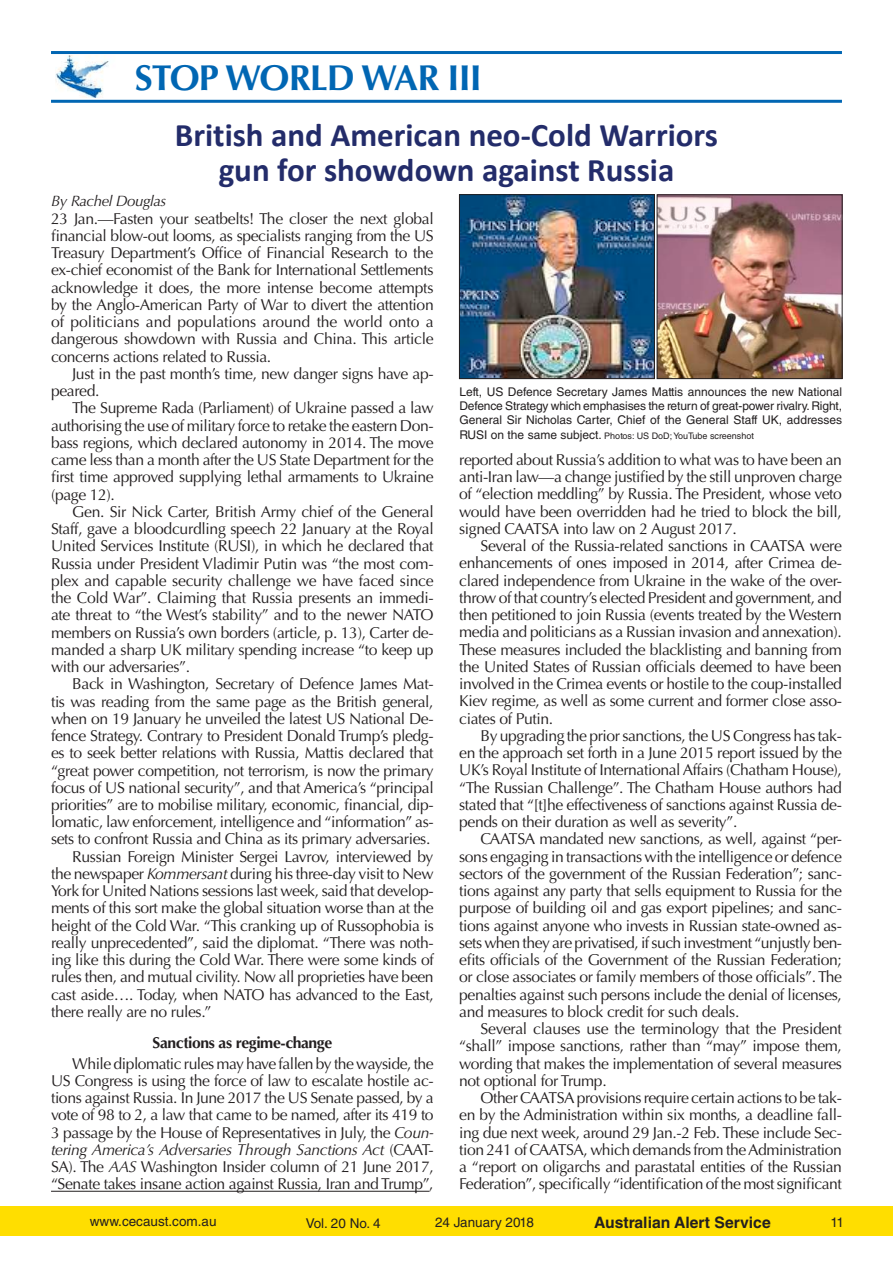
<style>
.page{position:relative;width:893px;height:1263px;background:#fff}
.page>*{position:absolute;margin:0;border:0;box-sizing:border-box;transform-origin:0 0}
.t1{font:700 36px "Optima LT Std";letter-spacing:-.025em;color:#0166b3}
.t2{font:700 33px/34.5px "Calibri";color:#232c6a;text-align:center}
.t3{font:15.75px/17.2px "Optima LT Std";letter-spacing:-.025em;color:#231f20;text-align:justify}
.t4{font:700 15.75px "Optima LT Std";letter-spacing:-.025em;color:#231f20}
.t5{font:700 15.75px "Helvetica LT Std";color:#231f20}
.t6{font:italic 15px "Optima LT Std";letter-spacing:-.025em;color:#231f20}
.t7{font:13.5px "Helvetica LT Std";color:#231f20}
.t8{font:12px/14.4px "Helvetica LT Std";color:#231f20;text-align:justify}
.t9{font:9px "Helvetica LT Std";color:#231f20}
.s1{font-style:italic}
.s2{font-size:12px}
</style>
<div class="page">
<div style="left:0;top:1206px;width:893px;height:30px;background:#ffde00"></div>
<hr style="left:51px;top:1191px;width:378px;height:1px;background:#231f20">
<hr style="left:51px;top:51px;width:791px;height:3px;background:#0166b3">
<hr style="left:51px;top:100px;width:791px;height:3px;background:#0166b3">
<img style="left:55px;top:56px;width:54px;height:42px">
<img style="left:659px;top:197px;width:181px;height:180px">
<div style="left:657px;top:195px;width:185px;height:184px;border:1px solid #231f20"></div>
<img style="left:461px;top:196px;width:192px;height:181px">
<div style="left:459px;top:194px;width:196px;height:185px;border:1px solid #231f20"></div>
<h1 class="t1" style="left:135px;top:57px;width:349px">STOP WORLD WAR III</h1>
<h2 class="t2" style="left:175px;top:118px;width:545px">British and American neo-Cold Warriors gun for showdown against Russia</h2>
<p class="t6" style="left:51px;top:192px;width:117px">By Rachel Douglas</p>
<p class="t3" style="left:51px;top:210px;width:384px">23 Jan.—Fasten your seatbelts! The closer the next global financial blow-out looms, as specialists ranging from the US Treasury Department’s Office of Financial Research to the ex-chief economist of the Bank for International Settlements acknowledge it does, the more intense become attempts by the Anglo-American Party of War to divert the attention of politicians and populations around the world onto a dangerous showdown with Russia and China. This article concerns actions related to Russia.</p>
<p class="t3" style="left:51px;top:365px;width:384px;text-indent:21px">Just in the past month’s time, new danger signs have ap&shy;peared.</p>
<p class="t3" style="left:51px;top:400px;width:384px;text-indent:21px">The Supreme Rada (Parliament) of Ukraine passed a law authorising the use of military force to retake the eastern Don&shy;bass regions, which declared autonomy in 2014. The move came less than a month after the US State Department for the first time approved supplying lethal armaments to Ukraine (page 12).</p>
<p class="t3" style="left:51px;top:503px;width:384px;text-indent:21px">Gen. Sir Nick Carter, British Army chief of the General Staff, gave a bloodcurdling speech 22 January at the Royal United Services Institute (RUSI), in which he declared that Russia under President Vladimir Putin was “the most com&shy;plex and capable security challenge we have faced since the Cold War”. Claiming that Russia presents an immedi&shy;ate threat to “the West’s stability” and to the newer NATO members on Russia’s own borders (article, p. 13), Carter de&shy;manded a sharp UK military spending increase “to keep up with our adversaries”.</p>
<p class="t3" style="left:72px;top:675px;width:363px">Back in Washington, Secretary of Defence James Mat-</p>
<p class="t3" style="left:51px;top:693px;width:384px">tis was reading from the same page as the British general,</p>
<p class="t3" style="left:51px;top:710px;width:384px">when on 19 January he unveiled the latest US National De-</p>
<p class="t3" style="left:51px;top:727px;width:384px">fence Strategy. Contrary to President Donald Trump’s pledg-</p>
<p class="t3" style="left:51px;top:744px;width:384px">es to seek better relations with Russia, Mattis declared that</p>
<p class="t3" style="left:51px;top:762px;width:384px">“great power competition, not terrorism, is now the primary</p>
<p class="t3" style="left:51px;top:779px;width:384px">focus of US national security”, and that America’s “principal</p>
<p class="t3" style="left:51px;top:796px;width:384px">priorities” are to mobilise military, economic, financial, dip-</p>
<p class="t3" style="left:51px;top:813px;width:384px">lomatic, law enforcement, intelligence and “information” as-</p>
<p class="t3" style="left:51px;top:831px;width:381px">sets to confront Russia and China as its primary adversaries.</p>
<p class="t3" style="left:72px;top:848px;width:363px">Russian Foreign Minister Sergei Lavrov, interviewed by</p>
<p class="t3" style="left:51px;top:865px;width:384px">the newspaper <span class="s1">Kommersant</span> during his three-day visit to New</p>
<p class="t3" style="left:51px;top:882px;width:384px">York for United Nations sessions last week, said that develop-</p>
<p class="t3" style="left:51px;top:900px;width:384px">ments of this sort make the global situation worse than at the</p>
<p class="t3" style="left:51px;top:917px;width:384px">height of the Cold War. “This cranking up of Russophobia is</p>
<p class="t3" style="left:51px;top:934px;width:384px">really unprecedented”, said the diplomat. “There was noth-</p>
<p class="t3" style="left:51px;top:951px;width:384px">ing like this during the Cold War. There were some kinds of</p>
<p class="t3" style="left:51px;top:969px;width:384px">rules then, and mutual civility. Now all proprieties have been</p>
<p class="t3" style="left:51px;top:986px;width:384px">cast aside…. Today, when NATO has advanced to the East,</p>
<p class="t3" style="left:51px;top:1003px;width:162px">there really are no rules.”</p>
<p class="t4" style="left:153px;top:1034px;width:181px">Sanctions as regime-change</p>
<p class="t3" style="left:51px;top:1055px;width:384px;text-indent:21px">While diplomatic rules may have fallen by the wayside, the US Congress is using the force of law to escalate hostile ac&shy;tions against Russia. In June 2017 the US Senate passed, by a vote of 98 to 2, a law that came to be named, after its 419 to 3 passage by the House of Representatives in July, the <span class="s1">Coun&shy;tering America’s Adversaries Through Sanctions Act</span> (CAAT-SA). The <span class="s1">AAS</span> Washington Insider column of 21 June 2017, “Senate takes insane action against Russia, Iran and Trump”,</p>
<p class="t8" style="left:459px;top:384px;width:384px">Left, US Defence Secretary James Mattis announces the new National Defence Strategy which emphasises the return of great-power rivalry. Right, General Sir Nicholas Carter, Chief of the General Staff UK, addresses</p>
<p class="t9" style="left:459px;top:430px;width:296px"><span class="s2">RUSI on the same subject.</span> Photos: US DoD; YouTube screenshot</p>
<p class="t3" style="left:459px;top:451px;width:384px">reported about Russia’s addition to what was to have been an anti-Iran law—a change justified by the still unproven charge of “election meddling” by Russia. The President, whose veto would have been overridden had he tried to block the bill, signed CAATSA into law on 2 August 2017.</p>
<p class="t3" style="left:459px;top:537px;width:384px;text-indent:21px">Several of the Russia-related sanctions in CAATSA were enhancements of ones imposed in 2014, after Crimea de&shy;clared independence from Ukraine in the wake of the over&shy;throw of that country’s elected President and government, and then petitioned to join Russia (events treated by the Western media and politicians as a Russian invasion and annexation).<br>These measures included the blacklisting and banning from the United States of Russian officials deemed to have been involved in the Crimea events or hostile to the coup-installed Kiev regime, as well as some current and former close asso&shy;ciates of Putin.</p>
<p class="t3" style="left:459px;top:727px;width:384px;text-indent:21px">By upgrading the prior sanctions, the US Congress has tak&shy;en the approach set forth in a June 2015 report issued by the UK’s Royal Institute of International Affairs (Chatham House), “The Russian Challenge”. The Chatham House authors had stated that “[t]he effectiveness of sanctions against Russia de&shy;pends on their duration as well as severity”.</p>
<p class="t3" style="left:459px;top:831px;width:384px;text-indent:21px">CAATSA mandated new sanctions, as well, against “per&shy;sons engaging in transactions with the intelligence or defence sectors of the government of the Russian Federation”; sanc&shy;tions against any party that sells equipment to Russia for the purpose of building oil and gas export pipelines; and sanc&shy;tions against anyone who invests in Russian state-owned as&shy;sets when they are privatised, if such investment “unjustly ben&shy;efits officials of the Government of the Russian Federation; or close associates or family members of those officials”. The penalties against such persons include the denial of licenses, and measures to block credit for such deals.</p>
<p class="t3" style="left:459px;top:1020px;width:384px;text-indent:21px">Several clauses use the terminology that the President “shall” impose sanctions, rather than “may” impose them, wording that makes the implementation of several measures not optional for Trump.</p>
<p class="t3" style="left:459px;top:1089px;width:384px;text-indent:21px">Other CAATSA provisions require certain actions to be tak&shy;en by the Administration within six months, a deadline fall&shy;ing due next week, around 29 Jan.-2 Feb. These include Sec&shy;tion 241 of CAATSA, which demands from the Administration a “report on oligarchs and parastatal entities of the Russian Federation”, specifically “identification of the most significant</p>
<p class="t7" style="left:90px;top:1213px;width:128px">www.cecaust.com.au</p>
<p class="t7" style="left:306px;top:1215px;width:76px">Vol. 20 No. 4</p>
<p class="t7" style="left:435px;top:1214px;width:101px">24 January 2018</p>
<p class="t5" style="left:594px;top:1212px;width:178px">Australian Alert Service</p>
<p class="t7" style="left:830px;top:1214px;width:15px">11</p>
</div>
